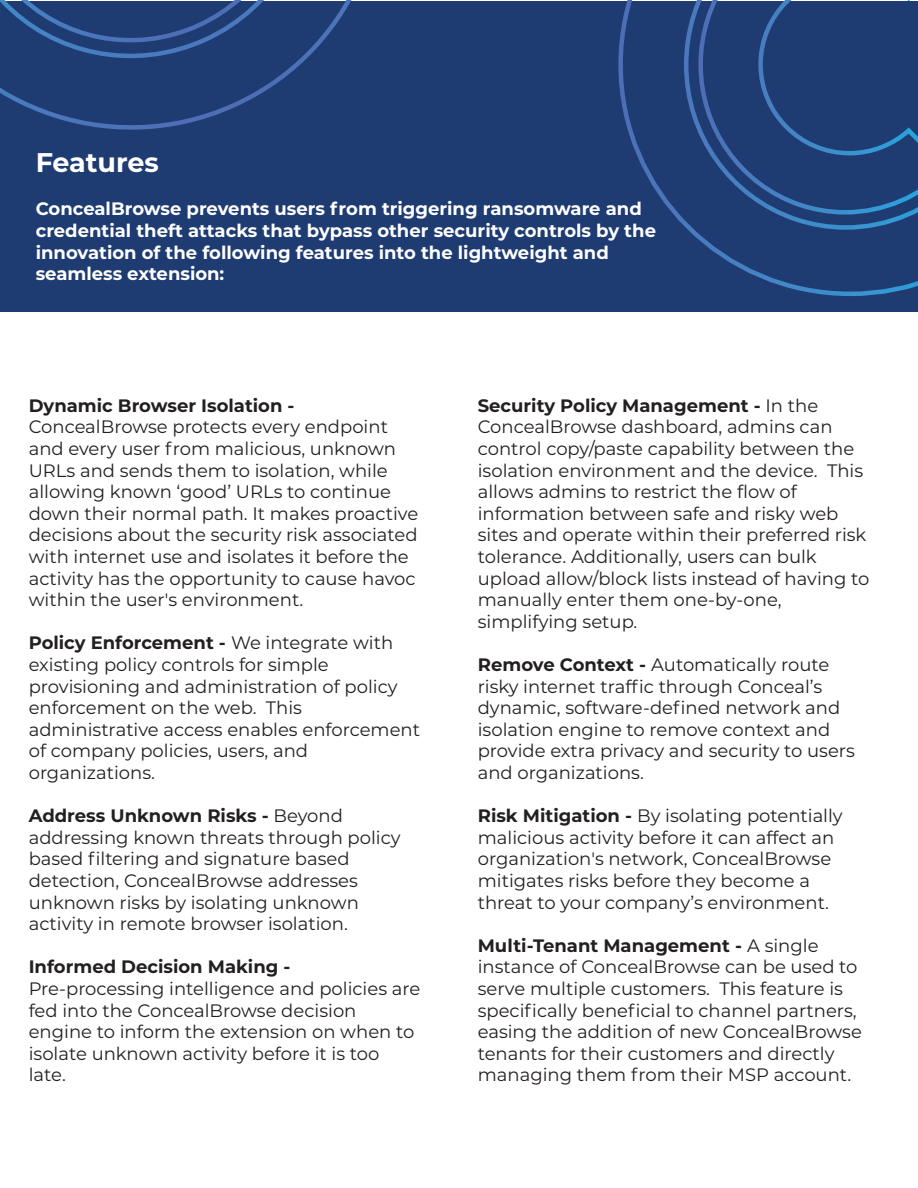
<style>
.page{position:relative;width:918px;height:1188px;background:#fff}
.page>*{position:absolute;margin:0;border:0;box-sizing:border-box;transform-origin:0 0}
.t1{font:700 27px "Montserrat";color:#fff}
.t2{font:18px/21.6px "Montserrat";color:#231f20}
.t3{font:700 18px/21.6px "Montserrat";color:#fff}
.t4{font:700 18px "Montserrat";color:#231f20}
.s1{font-weight:700}
</style>
<div class="page">
<div style="left:0;top:1px;width:917px;height:310px;background:#1e3c71"></div>
<svg style="left:618px;top:0;width:300px;height:298px"></svg>
<svg style="left:696px;top:0;width:222px;height:217px"></svg>
<svg style="left:0;top:0;width:352px;height:130px"></svg>
<svg style="left:0;top:0;width:300px;height:54px"></svg>
<h1 class="t1" style="left:36px;top:143px;width:125px">Features</h1>
<p class="t3" style="left:36px;top:197px;width:622px">ConcealBrowse prevents users from triggering ransomware and credential theft attacks that bypass other security controls by the innovation of the following features into the lightweight and seamless extension:</p>
<p class="t4" style="left:29px;top:392px;width:267px">Dynamic Browser Isolation -</p>
<p class="t2" style="left:29px;top:416px;width:391px">ConcealBrowse protects every endpoint and every user from malicious, unknown URLs and sends them to isolation, while allowing known ‘good’ URLs to continue down their normal path. It makes proactive decisions about the security risk associated with internet use and isolates it before the activity has the opportunity to cause havoc within the user's environment.</p>
<p class="t2" style="left:29px;top:632px;width:393px"><span class="s1">Policy Enforcement -</span> We integrate with existing policy controls for simple provisioning and administration of policy enforcement on the web. This administrative access enables enforcement of company policies, users, and organizations.</p>
<p class="t2" style="left:29px;top:804px;width:373px"><span class="s1">Address Unknown Risks -</span> Beyond addressing known threats through policy based filtering and signature based detection, ConcealBrowse addresses unknown risks by isolating unknown activity in remote browser isolation.</p>
<p class="t4" style="left:29px;top:954px;width:263px">Informed Decision Making -</p>
<p class="t2" style="left:29px;top:977px;width:393px">Pre-processing intelligence and policies are fed into the ConcealBrowse decision engine to inform the extension on when to isolate unknown activity before it is too late.</p>
<p class="t2" style="left:478px;top:394px;width:393px"><span class="s1">Security Policy Management -</span> In the ConcealBrowse dashboard, admins can control copy/paste capability between the isolation environment and the device. This allows admins to restrict the flow of information between safe and risky web sites and operate within their preferred risk tolerance. Additionally, users can bulk upload allow/block lists instead of having to manually enter them one-by-one, simplifying setup.</p>
<p class="t2" style="left:478px;top:653px;width:379px"><span class="s1">Remove Context -</span> Automatically route risky internet traffic through Conceal’s dynamic, software-defined network and isolation engine to remove context and provide extra privacy and security to users and organizations.</p>
<p class="t2" style="left:478px;top:804px;width:366px"><span class="s1">Risk Mitigation -</span> By isolating potentially malicious activity before it can affect an organization's network, ConcealBrowse mitigates risks before they become a threat to your company’s environment.</p>
<p class="t2" style="left:478px;top:934px;width:386px"><span class="s1">Multi-Tenant Management -</span> A single instance of ConcealBrowse can be used to serve multiple customers. This feature is specifically beneficial to channel partners, easing the addition of new ConcealBrowse tenants for their customers and directly managing them from their MSP account.</p>
</div>
